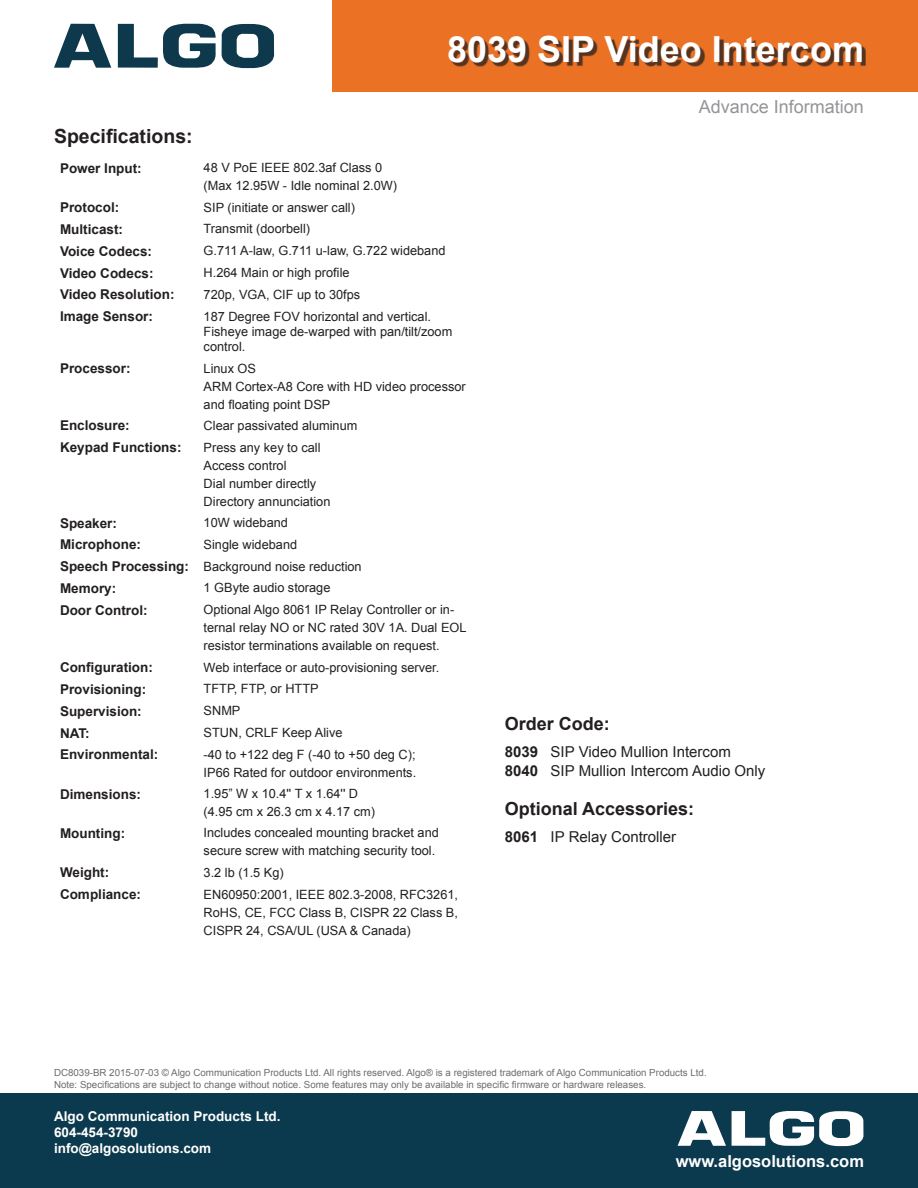
<style>
.page{position:relative;width:918px;height:1188px;background:#fff}
.page>*{position:absolute;margin:0;border:0;box-sizing:border-box;transform-origin:0 0}
.t1{font:700 36px "Arial";color:#fff}
.t2{font:700 19.5px "Arial";color:#231f20}
.t3{font:700 18px "Arial";color:#231f20}
.t4{font:18px "Arial";color:#939598}
.t5{font:700 16.5px "Arial";color:#fff}
.t6{font:15px/19.5px "Arial";color:#231f20}
.t7{font:700 13.5px "Arial";color:#231f20}
.t8{font:700 13.5px/16.2px "Arial";color:#fff}
.t9{font:12.75px/18px "Arial";color:#231f20}
.t10{font:9.75px/12px "Arial";color:#6c6d70}
.s1{font-weight:700;font-size:13.5px}
.s2{font-weight:700}
</style>
<div class="page">
<div style="left:0;top:1094px;width:918px;height:94px;background:#0b394d"></div>
<svg style="left:54px;top:24px;width:57px;height:44px"></svg>
<svg style="left:118px;top:24px;width:157px;height:44px"></svg>
<div style="left:332px;top:0;width:586px;height:92px;background:#eb7125"></div>
<div style="left:451px;top:38px;width:415px;height:29px;background:#231f20;opacity:.75"></div>
<svg style="left:678px;top:1111px;width:48px;height:35px"></svg>
<svg style="left:732px;top:1111px;width:132px;height:35px"></svg>
<h1 class="t1" style="left:447px;top:26px;width:418px">8039 SIP Video Intercom</h1>
<h3 class="t4" style="left:699px;top:95px;width:167px">Advance Information</h3>
<h2 class="t2" style="left:54px;top:124px;width:140px">Specifications:</h2>
<p class="t7" style="left:60px;top:159px;width:83px">Power Input:</p>
<p class="t9" style="left:204px;top:159px;width:195px">48 V PoE IEEE 802.3af Class 0 (Max 12.95W - Idle nominal 2.0W)</p>
<p class="t7" style="left:60px;top:198px;width:61px">Protocol:</p>
<p class="t9" style="left:204px;top:198px;width:153px">SIP (initiate or answer call)</p>
<p class="t7" style="left:60px;top:220px;width:65px">Multicast:</p>
<p class="t9" style="left:204px;top:220px;width:108px">Transmit (doorbell)</p>
<p class="t7" style="left:60px;top:242px;width:94px">Voice Codecs:</p>
<p class="t9" style="left:204px;top:242px;width:243px">G.711 A-law, G.711 u-law, G.722 wideband</p>
<p class="t7" style="left:60px;top:264px;width:95px">Video Codecs:</p>
<p class="t9" style="left:204px;top:264px;width:147px">H.264 Main or high profile</p>
<p class="t7" style="left:60px;top:286px;width:116px">Video Resolution:</p>
<p class="t9" style="left:204px;top:286px;width:158px">720p, VGA, CIF up to 30fps</p>
<p class="t7" style="left:60px;top:308px;width:95px">Image Sensor:</p>
<p class="t9" style="left:204px;top:309px;width:250px;line-height:15.3px">187 Degree FOV horizontal and vertical.<br>Fisheye image de-warped with pan/tilt/zoom control.</p>
<p class="t7" style="left:60px;top:359px;width:72px">Processor:</p>
<p class="t9" style="left:204px;top:359px;width:264px">Linux OS<br>ARM Cortex-A8 Core with HD video processor and floating point DSP</p>
<p class="t7" style="left:60px;top:417px;width:71px">Enclosure:</p>
<p class="t9" style="left:204px;top:417px;width:155px">Clear passivated aluminum</p>
<p class="t7" style="left:60px;top:438px;width:123px">Keypad Functions:</p>
<p class="t9" style="left:204px;top:438px;width:128px">Press any key to call<br>Access control<br>Dial number directly<br>Directory annunciation</p>
<p class="t7" style="left:60px;top:514px;width:59px">Speaker:</p>
<p class="t9" style="left:204px;top:514px;width:86px">10W wideband</p>
<p class="t7" style="left:60px;top:536px;width:82px">Microphone:</p>
<p class="t9" style="left:60px;top:534px;width:303px;line-height:21.9px;text-indent:144px">Single wideband<br><span class="s1">Speech Processing:</span> Background noise reduction</p>
<p class="t7" style="left:60px;top:579px;width:58px">Memory:</p>
<p class="t9" style="left:204px;top:579px;width:128px">1 GByte audio storage</p>
<p class="t7" style="left:60px;top:601px;width:89px">Door Control:</p>
<p class="t9" style="left:204px;top:601px;width:264px">Optional Algo 8061 IP Relay Controller or in&shy;ternal relay NO or NC rated 30V 1A. Dual EOL resistor terminations available on request.</p>
<p class="t7" style="left:60px;top:658px;width:94px">Configuration:</p>
<p class="t9" style="left:204px;top:658px;width:237px">Web interface or auto-provisioning server.</p>
<p class="t7" style="left:60px;top:680px;width:88px">Provisioning:</p>
<p class="t9" style="left:204px;top:680px;width:117px">TFTP, FTP, or HTTP</p>
<p class="t7" style="left:60px;top:702px;width:83px">Supervision:</p>
<p class="t9" style="left:204px;top:702px;width:38px">SNMP</p>
<p class="t7" style="left:60px;top:724px;width:31px">NAT:</p>
<p class="t9" style="left:204px;top:724px;width:140px">STUN, CRLF Keep Alive</p>
<p class="t7" style="left:60px;top:746px;width:100px">Environmental:</p>
<p class="t9" style="left:204px;top:746px;width:214px">-40 to +122 deg F (-40 to +50 deg C);<br>IP66 Rated for outdoor environments.</p>
<p class="t7" style="left:60px;top:785px;width:83px">Dimensions:</p>
<p class="t9" style="left:204px;top:785px;width:173px">1.95” W x 10.4'' T x 1.64'' D (4.95 cm x 26.3 cm x 4.17 cm)</p>
<p class="t7" style="left:60px;top:824px;width:67px">Mounting:</p>
<p class="t9" style="left:204px;top:824px;width:237px">Includes concealed mounting bracket and secure screw with matching security tool.</p>
<p class="t7" style="left:60px;top:864px;width:51px">Weight:</p>
<p class="t9" style="left:204px;top:863px;width:82px">3.2 lb (1.5 Kg)</p>
<p class="t7" style="left:60px;top:885px;width:83px">Compliance:</p>
<p class="t9" style="left:204px;top:885px;width:256px;text-align:justify">EN60950:2001, IEEE 802.3-2008, RFC3261, RoHS, CE, FCC Class B, CISPR 22 Class B, CISPR 24, CSA/UL (USA &amp; Canada)</p>
<h3 class="t3" style="left:505px;top:711px;width:107px">Order Code:</h3>
<p class="t6" style="left:505px;top:742px;width:262px"><span class="s2">8039</span> SIP Video Mullion Intercom<br><span class="s2">8040</span> SIP Mullion Intercom Audio Only</p>
<h3 class="t3" style="left:505px;top:797px;width:191px">Optional Accessories:</h3>
<p class="t6" style="left:505px;top:827px;width:173px"><span class="s2">8061</span> IP Relay Controller</p>
<p class="t10" style="left:54px;top:1066px;width:654px">DC8039-BR 2015-07-03 © Algo Communication Products Ltd. All rights reserved. Algo® is a registered trademark of Algo Communication Products Ltd.<br>Note: Specifications are subject to change without notice. Some features may only be available in specific firmware or hardware releases.</p>
<p class="t8" style="left:54px;top:1108px;width:228px">Algo Communication Products Ltd.<br>604-454-3790 info@algosolutions.com</p>
<p class="t5" style="left:676px;top:1150px;width:190px">www.algosolutions.com</p>
</div>
